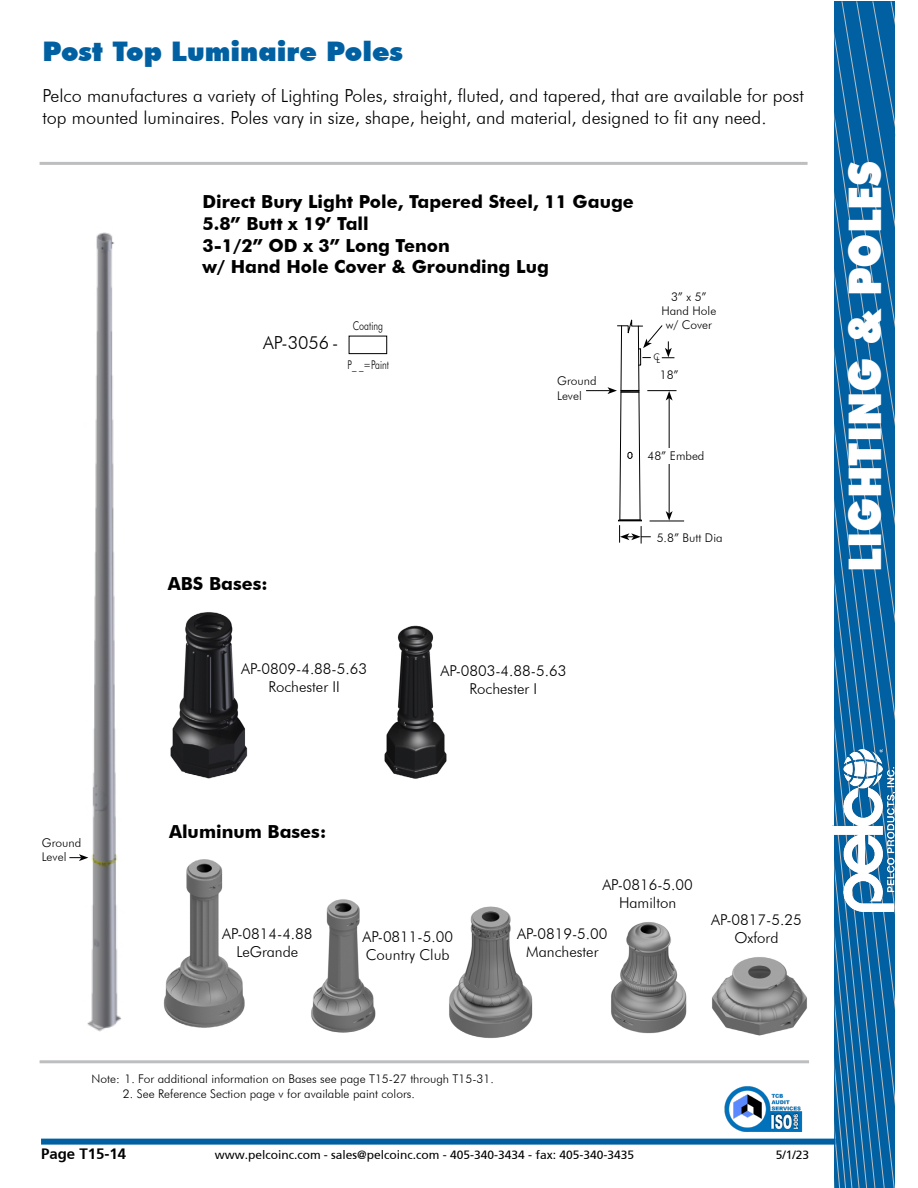
<style>
.page{position:relative;width:918px;height:1188px;background:#fff}
.page>*{position:absolute;margin:0;border:0;box-sizing:border-box;transform-origin:0 0}
.t1{font:900 45px "Futura BT";color:#fff;scale:.9 1}
.t2{font:900 27px "Futura BT";color:#0060a2}
.t3{font:300 18px/21.6px "Futura BT";color:#000}
.t4{font:700 18px/21.6px "Futura BT";color:#000}
.t5{font:300 15px/18px "Futura BT";color:#000;text-align:center}
.t6{font:700 15px "Frutiger SAIN Bdv 1";color:#000}
.t7{font:300 12px/14.4px "Futura BT";color:#000}
.t8{font:12px "Frutiger SAIN Rmv 1 Roman";color:#000}
.t9{font:300 12px "Futura BT";color:#000;scale:.75 1}
.t10{font:300 9px "Futura BT";color:#000}
</style>
<div class="page">
<svg style="left:834px;top:1px;width:61px;height:1187px;background:#1068a4"></svg>
<div style="left:41px;top:1139px;width:795px;height:6px;background:#0060a2"></div>
<img style="left:833px;top:749px;width:63px;height:162px">
<hr style="left:40px;top:162px;width:768px;height:3px;background:#bcbec0">
<hr style="left:40px;top:1060px;width:769px;height:3px;background:#bcbec0">
<img style="left:724px;top:1086px;width:79px;height:46px">
<img style="left:611px;top:922px;width:76px;height:112px">
<img style="left:449px;top:906px;width:84px;height:132px">
<img style="left:712px;top:957px;width:95px;height:79px">
<img style="left:311px;top:899px;width:65px;height:134px">
<div style="left:349px;top:336px;width:38px;height:18px;border:1px solid #000"></div>
<img style="left:87px;top:232px;width:35px;height:800px">
<svg style="left:69px;top:854px;width:19px;height:7px"></svg>
<img style="left:163px;top:859px;width:82px;height:169px">
<img style="left:384px;top:625px;width:63px;height:154px">
<img style="left:170px;top:612px;width:78px;height:167px">
<hr style="left:647px;top:390px;width:30px;height:1px;background:#000">
<hr style="left:650px;top:521px;width:34px;height:1px;background:#000">
<svg style="left:586px;top:320px;width:88px;height:224px"></svg>
<h2 class="t2" style="left:42px;top:35px;width:362px">Post Top Luminaire Poles</h2>
<p class="t3" style="left:42px;top:85px;width:763px">Pelco manufactures a variety of Lighting Poles, straight, fluted, and tapered, that are available for post top mounted luminaires. Poles vary in size, shape, height, and material, designed to fit any need.</p>
<p class="t4" style="left:202px;top:191px;width:433px">Direct Bury Light Pole, Tapered Steel, 11 Gauge<br>5.8” Butt x 19’ Tall<br>3-1/2” OD x 3” Long Tenon<br>w/ Hand Hole Cover &amp; Grounding Lug</p>
<p class="t3" style="left:263px;top:331px;width:77px">AP-3056 -</p>
<p class="t9" style="left:353px;top:318px;width:42px">Coating</p>
<p class="t9" style="left:348px;top:357px;width:57px">P_ _=Paint</p>
<p class="t7" style="left:557px;top:374px;width:41px">Ground<br>Level</p>
<p class="t7" style="left:661px;top:289px;width:56px;text-align:center">3” x 5”<br>Hand Hole w/ Cover</p>
<p class="t10" style="left:654px;top:353px;width:8px">LC</p>
<p class="t7" style="left:660px;top:367px;width:20px">18”</p>
<p class="t7" style="left:647px;top:449px;width:58px">48” Embed</p>
<p class="t4" style="left:168px;top:572px;width:101px">ABS Bases:</p>
<p class="t7" style="left:657px;top:530px;width:67px">5.8” Butt Dia</p>
<p class="t5" style="left:241px;top:659px;width:127px">AP-0809-4.88-5.63<br>Rochester II</p>
<p class="t5" style="left:440px;top:662px;width:127px">AP-0803-4.88-5.63<br>Rochester I</p>
<h1 class="t1" style="left:838px;top:572px;width:458px;rotate:-90deg">LIGHTING &amp; POLES</h1>
<p class="t7" style="left:42px;top:835px;width:41px">Ground<br>Level</p>
<p class="t4" style="left:169px;top:820px;width:159px">Aluminum Bases:</p>
<p class="t5" style="left:222px;top:924px;width:92px">AP-0814-4.88<br>LeGrande</p>
<p class="t5" style="left:602px;top:876px;width:92px">AP-0816-5.00<br>Hamilton</p>
<p class="t5" style="left:517px;top:924px;width:92px">AP-0819-5.00<br>Manchester</p>
<p class="t5" style="left:711px;top:911px;width:92px">AP-0817-5.25</p>
<p class="t5" style="left:363px;top:927px;width:92px">AP-0811-5.00</p>
<p class="t5" style="left:734px;top:929px;width:46px">Oxford</p>
<p class="t5" style="left:366px;top:945px;width:85px">Country Club</p>
<p class="t7" style="left:91px;top:1072px;width:404px">Note: 1. For additional information on Bases see page T15-27 through T15-31.</p>
<p class="t7" style="left:123px;top:1086px;width:293px">2. See Reference Section page v for available paint colors.</p>
<p class="t6" style="left:41px;top:1145px;width:87px">Page T15-14</p>
<p class="t8" style="left:215px;top:1148px;width:421px">www.pelcoinc.com - sales@pelcoinc.com - 405-340-3434 - fax: 405-340-3435</p>
<p class="t8" style="left:776px;top:1148px;width:35px">5/1/23</p>
</div>
